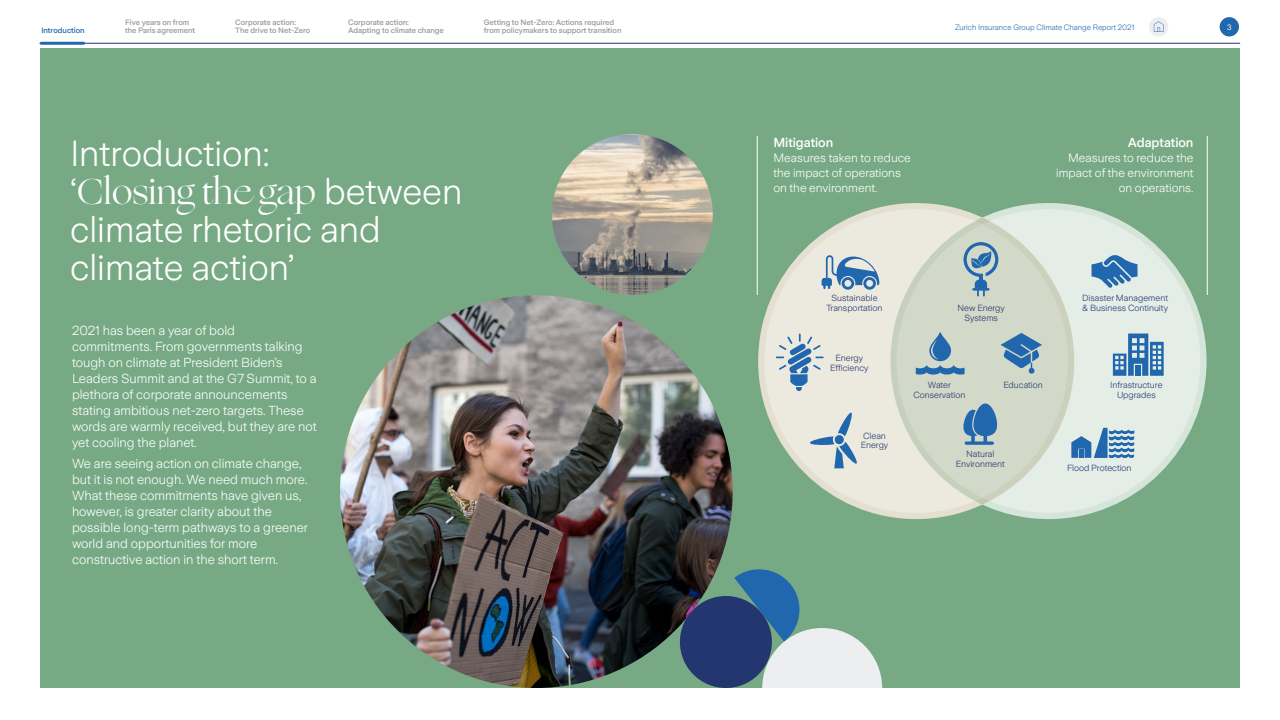
<style>
.page{position:relative;width:1280px;height:720px;background:#fff}
.page>*{position:absolute;margin:0;border:0;box-sizing:border-box;transform-origin:0 0}
._36_38{font:300 36px/38px "Zurich Sans";color:#fff}
._13_16_light{font:300 13px/16px "Zurich Sans";color:#fff}
._22_24_Zurich_Sans{font:500 13px "Zurich Sans";letter-spacing:-.005em;color:#fff}
._22_24_Zurich_Sans-2{font:300 12px/15px "Zurich Sans";color:#fff}
._8_5_10_Zurich_Sans{font:300 8.9px/9.7px "Zurich Sans";color:#23366f;text-align:center}
.t1{font:500 7.7px/8.3px "Zurich Sans";color:#999}
.t2{font:300 7.7px "Zurich Sans";color:#2167ae}
._9_11_blue{font:500 7.7px "Zurich Sans";color:#2167ae}
.t3{font:7.7px "Zurich Sans";color:#fff}
.s1{font-family:"Ogg";font-weight:400}
</style>
<div class="page">
<hr style="left:40px;top:43px;width:1200px;height:1px;background:#23366f">
<div style="left:1220px;top:17px;width:19px;height:19px;background:#2167ae;border-radius:50%"></div>
<div style="left:1149px;top:17px;width:19px;height:19px;background:#eceeef;border-radius:50%"></div>
<svg style="left:1154px;top:21px;width:9px;height:11px"></svg>
<div style="left:40px;top:48px;width:1200px;height:640px;background:#77a984"></div>
<hr style="left:41px;top:42px;width:43px;height:3px;background:#2167ae">
<img style="left:340px;top:295px;width:393px;height:393px;border-radius:196px">
<div style="left:894px;top:206px;width:309px;height:310px;background:#e4eee7;border-radius:50%"></div>
<svg style="left:761px;top:206px;width:310px;height:310px;background:#dee0d2"></svg>
<svg style="left:822px;top:255px;width:57px;height:35px;background:#91aec8"></svg>
<svg style="left:776px;top:334px;width:48px;height:57px;background:#b4c5d0"></svg>
<svg style="left:964px;top:242px;width:34px;height:55px;background:#92afbf"></svg>
<svg style="left:916px;top:332px;width:49px;height:43px;background:#97b3bf"></svg>
<svg style="left:1001px;top:333px;width:41px;height:41px;background:#7ca1bb"></svg>
<svg style="left:1092px;top:255px;width:46px;height:33px"></svg>
<svg style="left:1113px;top:334px;width:51px;height:42px"></svg>
<div style="left:1135px;top:365px;width:5px;height:11px;background:#2167ae"></div>
<svg style="left:810px;top:412px;width:48px;height:56px;background:#bccad2"></svg>
<svg style="left:1071px;top:428px;width:63px;height:30px"></svg>
<svg style="left:963px;top:403px;width:34px;height:39px"></svg>
<svg style="left:966px;top:441px;width:26px;height:4px"></svg>
<img style="left:552px;top:134px;width:161px;height:161px;border-radius:80px">
<hr style="left:1207px;top:136px;width:1px;height:159px;background:#fff">
<div style="left:680px;top:596px;width:92px;height:92px;background:#23366f;border-radius:50%"></div>
<svg style="left:734px;top:569px;width:148px;height:119px"></svg>
<hr style="left:757px;top:136px;width:1px;height:159px;background:#fff">
<p class="_9_11_blue" style="left:41px;top:27px;width:45px">Introduction</p>
<p class="t1" style="left:125px;top:18px;width:72px">Five years on from the Paris agreement</p>
<p class="t1" style="left:235px;top:18px;width:77px">Corporate action:<br>The drive to Net-Zero</p>
<p class="t1" style="left:348px;top:18px;width:97px">Corporate action:<br>Adapting to climate change</p>
<p class="t1" style="left:484px;top:18px;width:139px">Getting to Net-Zero: Actions required from policymakers to support transition</p>
<p class="t2" style="left:955px;top:23px;width:181px">Zurich Insurance Group Climate Change Report 2021</p>
<p class="t3" style="left:1227px;top:23px;width:6px">3</p>
<p class="_36_38" style="left:70px;top:135px;width:394px">Introduction:<br>‘<span class="s1">Closing the gap</span> between climate rhetoric and climate action’</p>
<p class="_13_16_light" style="left:72px;top:322px;width:246px">2021 has been a year of bold commitments. From governments talking tough on climate at President Biden’s Leaders Summit and at the G7 Summit, to a plethora of corporate announcements stating ambitious net-zero targets. These words are warmly received, but they are not yet cooling the planet.</p>
<p class="_13_16_light" style="left:72px;top:456px;width:237px">We are seeing action on climate change, but it is not enough. We need much more.<br>What these commitments have given us, however, is greater clarity about the possible long-term pathways to a greener world and opportunities for more constructive action in the short term.</p>
<p class="_22_24_Zurich_Sans" style="left:773px;top:135px;width:61px">Mitigation</p>
<p class="_22_24_Zurich_Sans-2" style="left:773px;top:150px;width:139px">Measures taken to reduce the impact of operations on the environment.</p>
<p class="_22_24_Zurich_Sans" style="left:1128px;top:135px;width:67px">Adaptation</p>
<p class="_22_24_Zurich_Sans-2" style="left:1056px;top:150px;width:139px;text-align:right">Measures to reduce the impact of the environment on operations.</p>
<p class="_8_5_10_Zurich_Sans" style="left:826px;top:294px;width:57px">Sustainable<br>Transportation</p>
<p class="_8_5_10_Zurich_Sans" style="left:830px;top:353px;width:40px">Energy<br>Efficiency</p>
<p class="_8_5_10_Zurich_Sans" style="left:861px;top:431px;width:29px;text-align:left">Clean<br>Energy</p>
<p class="_8_5_10_Zurich_Sans" style="left:958px;top:304px;width:49px">New Energy<br>Systems</p>
<p class="_8_5_10_Zurich_Sans" style="left:913px;top:380px;width:54px">Water<br>Conservation</p>
<p class="_8_5_10_Zurich_Sans" style="left:1003px;top:380px;width:41px">Education</p>
<p class="_8_5_10_Zurich_Sans" style="left:956px;top:449px;width:51px">Natural<br>Environment</p>
<p class="_8_5_10_Zurich_Sans" style="left:1082px;top:294px;width:87px;text-align:left">Disaster Management &amp; Business Continuity</p>
<p class="_8_5_10_Zurich_Sans" style="left:1110px;top:380px;width:54px">Infrastructure<br>Upgrades</p>
<p class="_8_5_10_Zurich_Sans" style="left:1067px;top:464px;width:66px">Flood Protection</p>
</div>
